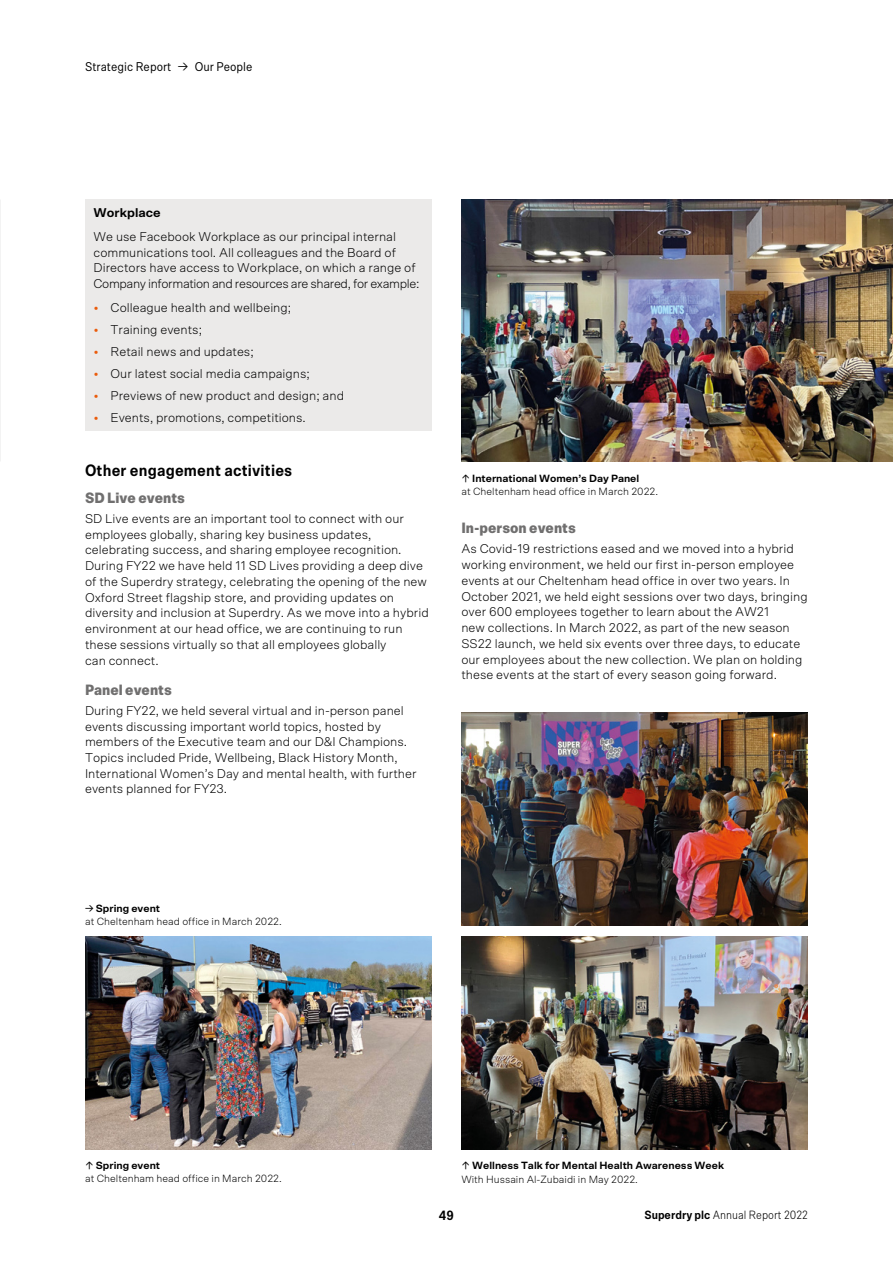
<style>
.page{position:relative;width:893px;height:1263px;background:#fff}
.page>*{position:absolute;margin:0;border:0;box-sizing:border-box;transform-origin:0 0}
.t1{font:700 16.5px "Scto Grotesk B";letter-spacing:.01em;color:#000}
.t2{font:900 15px "Scto Grotesk B";color:#706f6f}
.t3{font:700 13.5px "Scto Grotesk B";color:#000}
.t4{font:300 12.75px/15.8px "Scto Grotesk A";color:#000}
.t5{font:12.75px "Scto Grotesk B";color:#000}
.t6{font:700 12.75px "Scto Grotesk A";color:#000}
.t7{font:300 12px "Scto Grotesk B";color:#000}
.t8{font:300 10.5px "Scto Grotesk A";color:#000}
.t9{font:700 10.5px "Scto Grotesk A";color:#000}
.s1{color:#ea5b0b}
.s2{font-weight:700}
</style>
<div class="page">
<div style="left:85px;top:200px;width:347px;height:231px;background:#ebeae9"></div>
<img style="left:461px;top:200px;width:432px;height:262px">
<img style="left:461px;top:937px;width:347px;height:212px">
<img style="left:461px;top:712px;width:347px;height:213px">
<img style="left:85px;top:937px;width:347px;height:212px">
<img style="left:0;top:200px;width:1px;height:262px">
<p class="t5" style="left:85px;top:59px;width:169px">Strategic Report → Our People</p>
<p class="t6" style="left:94px;top:205px;width:69px">Workplace</p>
<p class="t4" style="left:94px;top:228px;width:327px">We use Facebook Workplace as our principal internal communications tool. All colleagues and the Board of Directors have access to Workplace, on which a range of Company information and resources are shared, for example:</p>
<p class="t4" style="left:94px;top:299px;width:199px"><span class="s1">•</span> Colleague health and wellbeing;</p>
<p class="t4" style="left:94px;top:321px;width:110px"><span class="s1">•</span> Training events;</p>
<p class="t4" style="left:94px;top:344px;width:162px"><span class="s1">•</span> Retail news and updates;</p>
<p class="t4" style="left:94px;top:366px;width:218px"><span class="s1">•</span> Our latest social media campaigns;</p>
<p class="t4" style="left:94px;top:388px;width:252px"><span class="s1">•</span> Previews of new product and design; and</p>
<p class="t4" style="left:94px;top:410px;width:214px"><span class="s1">•</span> Events, promotions, competitions.</p>
<p class="t1" style="left:85px;top:461px;width:209px">Other engagement activities</p>
<p class="t2" style="left:85px;top:488px;width:101px">SD Live events</p>
<p class="t4" style="left:85px;top:510px;width:345px">SD Live events are an important tool to connect with our employees globally, sharing key business updates, celebrating success, and sharing employee recognition.<br>During FY22 we have held 11 SD Lives providing a deep dive of the Superdry strategy, celebrating the opening of the new Oxford Street flagship store, and providing updates on diversity and inclusion at Superdry. As we move into a hybrid environment at our head office, we are continuing to run these sessions virtually so that all employees globally<br>can connect.</p>
<p class="t2" style="left:85px;top:680px;width:88px">Panel events</p>
<p class="t4" style="left:85px;top:702px;width:333px">During FY22, we held several virtual and in-person panel events discussing important world topics, hosted by members of the Executive team and our D&amp;I Champions.<br>Topics included Pride, Wellbeing, Black History Month, International Women’s Day and mental health, with further events planned for FY23.</p>
<p class="t9" style="left:461px;top:472px;width:179px">↑ International Women’s Day Panel</p>
<p class="t8" style="left:461px;top:485px;width:198px">at Cheltenham head office in March 2022.</p>
<p class="t2" style="left:461px;top:519px;width:116px">In-person events</p>
<p class="t4" style="left:461px;top:541px;width:348px">As Covid-19 restrictions eased and we moved into a hybrid working environment, we held our first in-person employee events at our Cheltenham head office in over two years. In October 2021, we held eight sessions over two days, bringing over 600 employees together to learn about the AW21<br>new collections. In March 2022, as part of the new season SS22 launch, we held six events over three days, to educate our employees about the new collection. We plan on holding these events at the start of every season going forward.</p>
<p class="t9" style="left:85px;top:902px;width:77px">→ Spring event</p>
<p class="t8" style="left:85px;top:915px;width:198px">at Cheltenham head office in March 2022.</p>
<p class="t9" style="left:85px;top:1159px;width:77px">↑ Spring event</p>
<p class="t8" style="left:85px;top:1172px;width:198px">at Cheltenham head office in March 2022.</p>
<p class="t9" style="left:461px;top:1159px;width:264px">↑ Wellness Talk for Mental Health Awareness Week</p>
<p class="t8" style="left:461px;top:1173px;width:178px">With Hussain Al-Zubaidi in May 2022.</p>
<p class="t3" style="left:439px;top:1207px;width:17px">49</p>
<p class="t7" style="left:644px;top:1207px;width:165px"><span class="s2">Superdry plc</span> Annual Report 2022</p>
</div>
